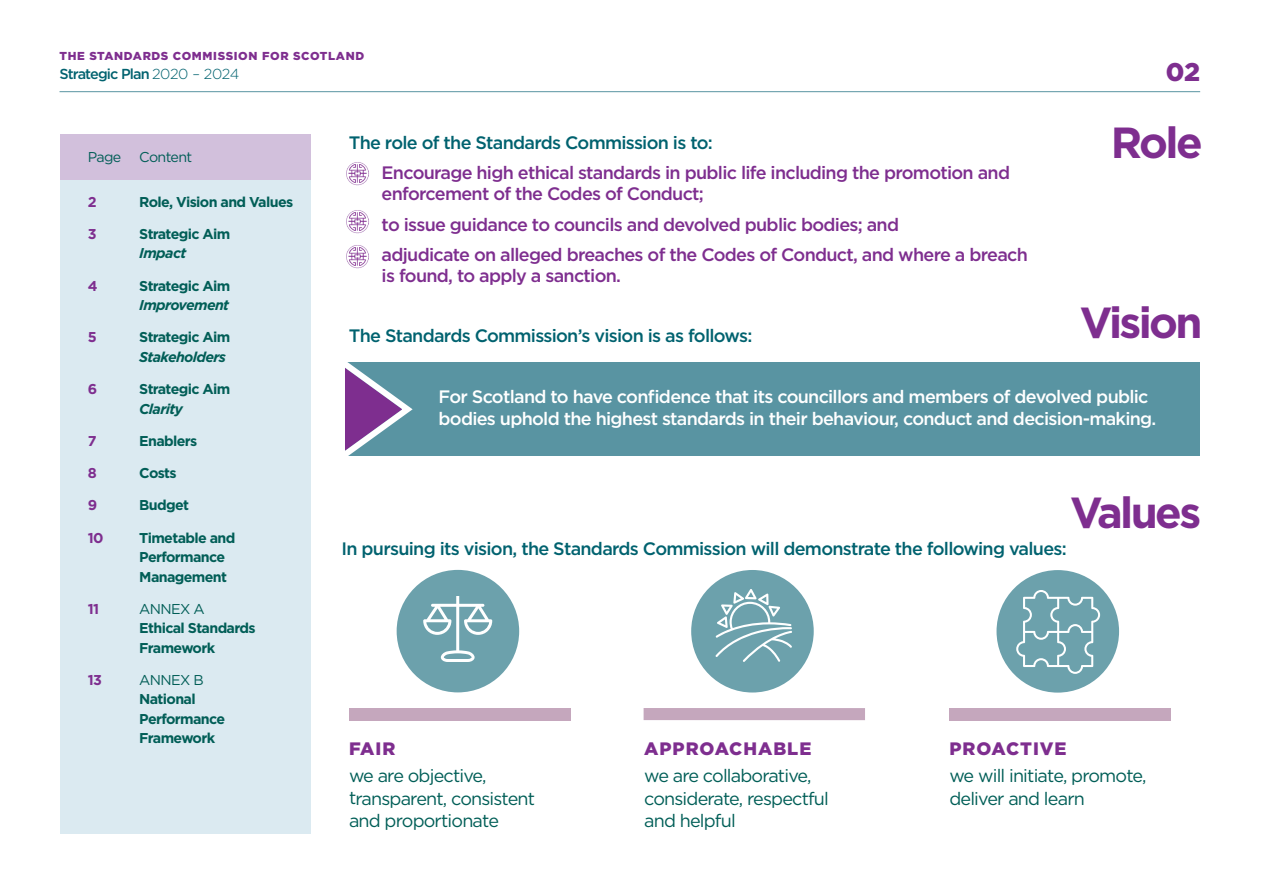
<style>
.page{position:relative;width:1263px;height:893px;background:#fff}
.page>*{position:absolute;margin:0;border:0;box-sizing:border-box;transform-origin:0 0}
.t1{font:700 43.5px "Gotham";letter-spacing:-.06em;color:#7e2e8f}
.t2{font:900 25.65px "Gotham";color:#7e2e8f}
.t3{font:500 18px/21.6px "Gotham";letter-spacing:-.04em;color:#7e2e8f}
.t4{font:500 18px "Gotham";letter-spacing:-.04em;color:#00626f}
.t5{font:500 18px/21.6px "Gotham";letter-spacing:-.04em;color:#fff}
.t6{font:18px/22.5px "Gotham";letter-spacing:-.045em;color:#015e57}
.t7{font:900 18px "Gotham";letter-spacing:.055em;color:#7e2e8f}
.t8{font:500 14.55px "Gotham";letter-spacing:-.06em;color:#00626f}
.t9{font:700 14.25px/19.5px "Gotham";letter-spacing:-.045em;color:#015e57}
.t10{font:italic 700 14.25px "Gotham";letter-spacing:-.045em;color:#015e57}
.t11{font:14.25px "Gotham";letter-spacing:-.045em;color:#015e57}
.t12{font:700 14.25px "Gotham";color:#7e2e8f}
.t13{font:900 11.55px "Gotham";letter-spacing:.055em;color:#7e2e8f}
.s1{font-weight:300}
</style>
<div class="page">
<hr style="left:60px;top:91px;width:1140px;height:1px;background:#5994a2">
<div style="left:345px;top:363px;width:855px;height:93px;background:#5994a2"></div>
<div style="left:397px;top:570px;width:122px;height:122px;background:#6ca1ac;border-radius:50%"></div>
<div style="left:349px;top:708px;width:221px;height:12px;background:#c5a7bd"></div>
<div style="left:691px;top:570px;width:123px;height:122px;background:#6ca1ac;border-radius:50%"></div>
<div style="left:644px;top:708px;width:221px;height:12px;background:#c5a7bd"></div>
<div style="left:996px;top:570px;width:123px;height:123px;background:#6ca1ac;border-radius:50%"></div>
<div style="left:949px;top:708px;width:221px;height:12px;background:#c5a7bd"></div>
<svg style="left:423px;top:596px;width:69px;height:66px"></svg>
<svg style="left:1016px;top:590px;width:84px;height:84px"></svg>
<svg style="left:715px;top:589px;width:77px;height:73px"></svg>
<svg style="left:345px;top:362px;width:68px;height:94px"></svg>
<div style="left:60px;top:134px;width:251px;height:699px;background:#dbeaf1"></div>
<div style="left:60px;top:134px;width:251px;height:46px;background:#d2c0dc"></div>
<img style="left:345px;top:162px;width:25px;height:24px;border-radius:50%">
<img style="left:345px;top:210px;width:25px;height:24px;border-radius:50%">
<img style="left:345px;top:244px;width:25px;height:24px;border-radius:50%">
<p class="t13" style="left:60px;top:52px;width:306px">THE STANDARDS COMMISSION FOR SCOTLAND</p>
<p class="t8" style="left:60px;top:69px;width:181px">Strategic Plan <span class="s1">2020 – 2024</span></p>
<h2 class="t2" style="left:1166px;top:63px;width:36px">02</h2>
<p class="t11" style="left:88px;top:152px;width:35px">Page</p>
<p class="t11" style="left:139px;top:152px;width:55px">Content</p>
<p class="t12" style="left:88px;top:197px;width:10px">2</p>
<p class="t9" style="left:139px;top:193px;width:155px">Role, Vision and Values</p>
<p class="t12" style="left:88px;top:229px;width:10px">3</p>
<p class="t9" style="left:139px;top:225px;width:93px">Strategic Aim</p>
<p class="t10" style="left:139px;top:248px;width:48px">Impact</p>
<p class="t12" style="left:88px;top:281px;width:11px">4</p>
<p class="t9" style="left:139px;top:277px;width:93px">Strategic Aim</p>
<p class="t10" style="left:139px;top:300px;width:91px">Improvement</p>
<p class="t12" style="left:88px;top:332px;width:10px">5</p>
<p class="t9" style="left:139px;top:329px;width:93px">Strategic Aim</p>
<p class="t10" style="left:139px;top:352px;width:88px">Stakeholders</p>
<p class="t12" style="left:88px;top:384px;width:11px">6</p>
<p class="t9" style="left:139px;top:380px;width:93px">Strategic Aim</p>
<p class="t10" style="left:139px;top:404px;width:45px">Clarity</p>
<p class="t12" style="left:88px;top:436px;width:10px">7</p>
<p class="t9" style="left:139px;top:432px;width:60px">Enablers</p>
<p class="t12" style="left:88px;top:468px;width:10px">8</p>
<p class="t9" style="left:139px;top:464px;width:39px">Costs</p>
<p class="t12" style="left:88px;top:500px;width:11px">9</p>
<p class="t9" style="left:139px;top:497px;width:51px">Budget</p>
<p class="t12" style="left:88px;top:533px;width:17px">10</p>
<p class="t9" style="left:139px;top:529px;width:98px">Timetable and<br>Performance<br>Management</p>
<p class="t12" style="left:88px;top:604px;width:13px">11</p>
<p class="t11" style="left:139px;top:604px;width:67px">ANNEX A</p>
<p class="t9" style="left:139px;top:620px;width:118px">Ethical Standards<br>Framework</p>
<p class="t12" style="left:88px;top:675px;width:16px">13</p>
<p class="t11" style="left:139px;top:675px;width:66px">ANNEX B</p>
<p class="t9" style="left:139px;top:691px;width:87px">National<br>Performance<br>Framework</p>
<p class="t4" style="left:349px;top:136px;width:365px">The role of the Standards Commission is to:</p>
<p class="t3" style="left:382px;top:163px;width:630px">Encourage high ethical standards in public life including the promotion and enforcement of the Codes of Conduct;</p>
<p class="t3" style="left:382px;top:211px;width:648px;line-height:30.2px">to issue guidance to councils and devolved public bodies; and<br>adjudicate on alleged breaches of the Codes of Conduct, and where a breach</p>
<p class="t3" style="left:382px;top:267px;width:241px">is found, to apply a sanction.</p>
<p class="t4" style="left:349px;top:330px;width:405px">The Standards Commission’s vision is as follows:</p>
<h1 class="t1" style="left:1111px;top:128px;width:93px">Role</h1>
<h1 class="t1" style="left:1080px;top:308px;width:124px">Vision</h1>
<p class="t5" style="left:439px;top:387px;width:719px">For Scotland to have confidence that its councillors and members of devolved public bodies uphold the highest standards in their behaviour, conduct and decision-making.</p>
<h1 class="t1" style="left:1070px;top:498px;width:133px">Values</h1>
<p class="t4" style="left:341px;top:542px;width:727px">In pursuing its vision, the Standards Commission will demonstrate the following values:</p>
<p class="t7" style="left:349px;top:743px;width:48px">FAIR</p>
<p class="t6" style="left:349px;top:766px;width:188px">we are objective, transparent, consistent and proportionate</p>
<p class="t7" style="left:644px;top:743px;width:169px">APPROACHABLE</p>
<p class="t6" style="left:644px;top:766px;width:186px">we are collaborative, considerate, respectful and helpful</p>
<p class="t7" style="left:949px;top:743px;width:119px">PROACTIVE</p>
<p class="t6" style="left:949px;top:766px;width:199px">we will initiate, promote, deliver and learn</p>
</div>
